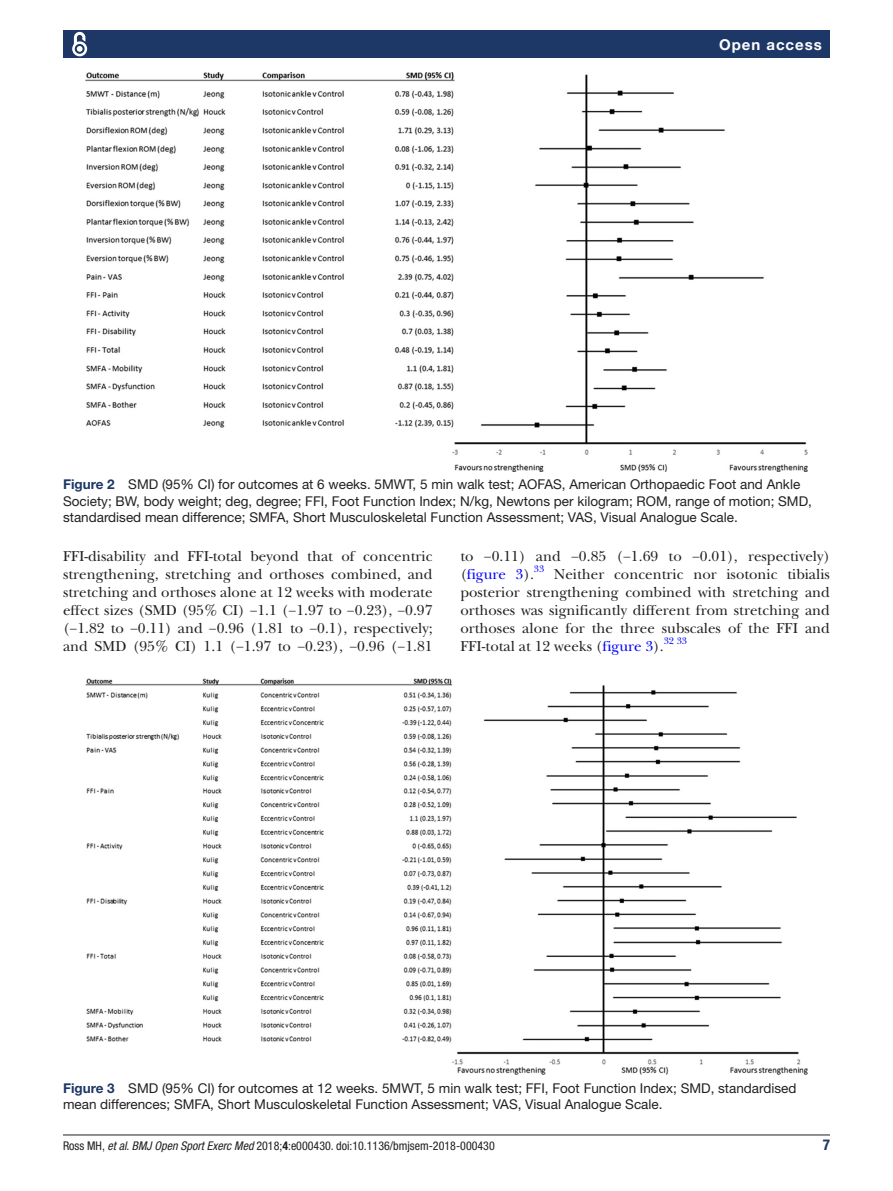
<style>
.page{position:relative;width:893px;height:1191px;background:#fff}
.page>*{position:absolute;margin:0;border:0;box-sizing:border-box;transform-origin:0 0}
.t1{font:15px/18px "New Baskerville";color:#231f20;text-align:justify}
.t2{font:700 15px "Helvetica Neue LT Std";letter-spacing:.065em;color:#fff}
.t3{font:700 condensed 15px "Helvetica Neue LT Std";color:#1d3766}
.t4{font:13.5px/16.5px "Helvetica Neue LT Std";color:#231f20}
.t5{font:condensed 12px "Helvetica Neue LT Std";color:#231f20}
.t6{font:9.9px "New Baskerville";color:#00f}
.s1{font-weight:700;color:#1d3766}
.s2{color:#00f}
.s3{font-style:italic}
.s4{font-weight:700}
</style>
<div class="page">
<hr style="left:63px;top:1134px;width:767px;height:1px;background:#231f20">
<div style="left:63px;top:31px;width:767px;height:27px;background:#1d3766"></div>
<svg style="left:72px;top:31px;width:16px;height:26px"></svg>
<img style="left:85px;top:73px;width:723px;height:398px">
<img style="left:85px;top:678px;width:723px;height:396px">
<p class="t2" style="left:719px;top:35px;width:104px">Open access</p>
<p class="t4" style="left:63px;top:476px;width:750px"><span class="s1">Figure 2</span> SMD (95% CI) for outcomes at 6 weeks. 5MWT, 5 min walk test; AOFAS, American Orthopaedic Foot and Ankle<br>Society; BW, body weight; deg, degree; FFI, Foot Function Index; N/kg, Newtons per kilogram; ROM, range of motion; SMD, standardised mean difference; SMFA, Short Musculoskeletal Function Assessment; VAS, Visual Analogue Scale.</p>
<p class="t1" style="left:63px;top:547px;width:371px">FFI-disability and FFI-total beyond that of concentric strengthening, stretching and orthoses combined, and stretching and orthoses alone at 12 weeks with moderate effect sizes (SMD (95% CI) −1.1 (−1.97 to −0.23), −0.97 (−1.82 to −0.11) and −0.96 (1.81 to −0.1), respectively; and SMD (95% CI) 1.1 (−1.97 to −0.23), −0.96 (−1.81</p>
<p class="t1" style="left:460px;top:547px;width:371px">to −0.11) and −0.85 (−1.69 to −0.01), respectively) (<span class="s2">figure 3</span>).</p>
<p class="t6" style="left:534px;top:563px;width:12px">33</p>
<p class="t1" style="left:460px;top:565px;width:371px;text-indent:94px">Neither concentric nor isotonic tibialis posterior strengthening combined with stretching and orthoses was significantly different from stretching and orthoses alone for the three subscales of the FFI and FFI-total at 12 weeks (<span class="s2">figure 3</span>).</p>
<p class="t6" style="left:664px;top:635px;width:25px">32 33</p>
<p class="t4" style="left:63px;top:1079px;width:735px"><span class="s1">Figure 3</span> SMD (95% CI) for outcomes at 12 weeks. 5MWT, 5 min walk test; FFI, Foot Function Index; SMD, standardised mean differences; SMFA, Short Musculoskeletal Function Assessment; VAS, Visual Analogue Scale.</p>
<p class="t5" style="left:63px;top:1138px;width:433px">Ross MH, <span class="s3">et al</span>. <span class="s3">BMJ Open Sport Exerc Med</span> 2018;<span class="s4">4</span>:e000430. doi:10.1136/bmjsem-2018-000430</p>
<p class="t3" style="left:823px;top:1135px;width:9px">7</p>
</div>
